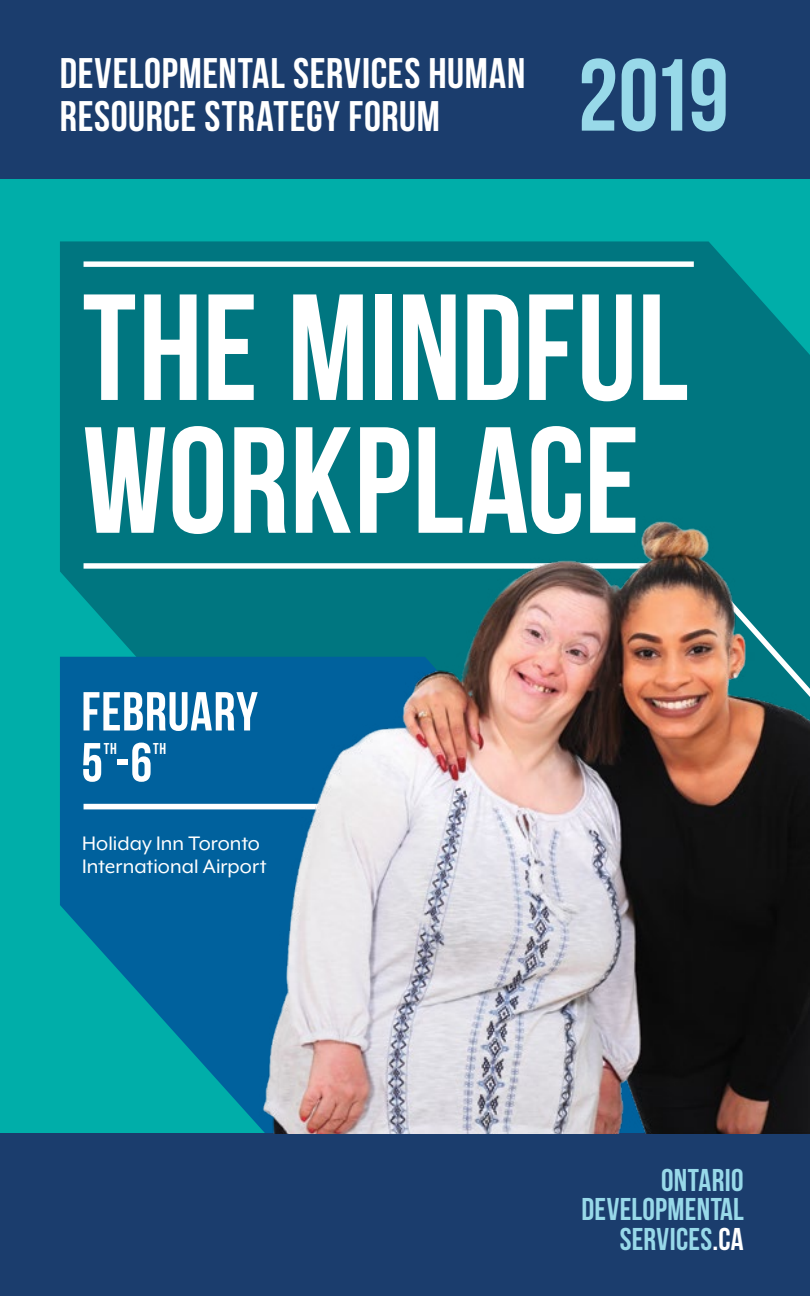
<style>
.page{position:relative;width:810px;height:1296px;background:#fff}
.page>*{position:absolute;margin:0;border:0;box-sizing:border-box;transform-origin:0 0}
.t1{font:150.75px/132.8px "Bebas Neue";letter-spacing:.005em;color:#fff}
.t2{font:102.15px "Bebas Neue";color:#98d9e9}
.t3{font:54.9px/50.9px "Bebas Neue";letter-spacing:.01em;color:#fff}
.t4{font:42.75px/42.8px "Bebas Neue";letter-spacing:.015em;color:#fff}
.t5{font:31.5px/29.2px "Bebas Neue";letter-spacing:.01em;color:#98d9e9;text-align:right}
.t6{font:22.5px/22.5px "Mr Eaves XL Mod OT";color:#fff}
.t7{font:15.75px "Bebas Neue";color:#fff}
.s1{color:#fff}
</style>
<div class="page">
<div style="left:0;top:0;width:810px;height:1139px;background:#00aea9"></div>
<div style="left:60px;top:241px;width:750px;height:416px;background:#007680"></div>
<div style="left:0;top:0;width:810px;height:178px;background:#1b3d6d"></div>
<div style="left:84px;top:261px;width:610px;height:6px;background:#fff"></div>
<svg style="left:78px;top:561px;width:111px;height:96px"></svg>
<svg style="left:60px;top:657px;width:129px;height:392px;fill:#00619d"></svg>
<div style="left:84px;top:804px;width:284px;height:5px;background:#fff"></div>
<div style="left:0;top:1133px;width:810px;height:163px;background:#1b3d6d"></div>
<img style="left:189px;top:486px;width:621px;height:648px">
<p class="t4" style="left:60px;top:51px;width:467px">DEVELOPMENTAL SERVICES HUMAN<br>RESOURCE STRATEGY FORUM</p>
<h2 class="t2" style="left:578px;top:39px;width:153px">2019</h2>
<h1 class="t1" style="left:83px;top:280px;width:607px">THE MINDFUL<br>WORKPLACE</h1>
<p class="t3" style="left:81px;top:685px;width:178px">FEBRUARY<br>5-6</p>
<p class="t7" style="left:104px;top:740px;width:15px">TH</p>
<p class="t7" style="left:153px;top:740px;width:15px">TH</p>
<p class="t6" style="left:82px;top:832px;width:186px">Holiday Inn Toronto<br>International Airport</p>
<p class="t5" style="left:581px;top:1165px;width:164px">ONTARIO<br>DEVELOPMENTAL<br>SERVICES<span class="s1">.CA</span></p>
</div>
